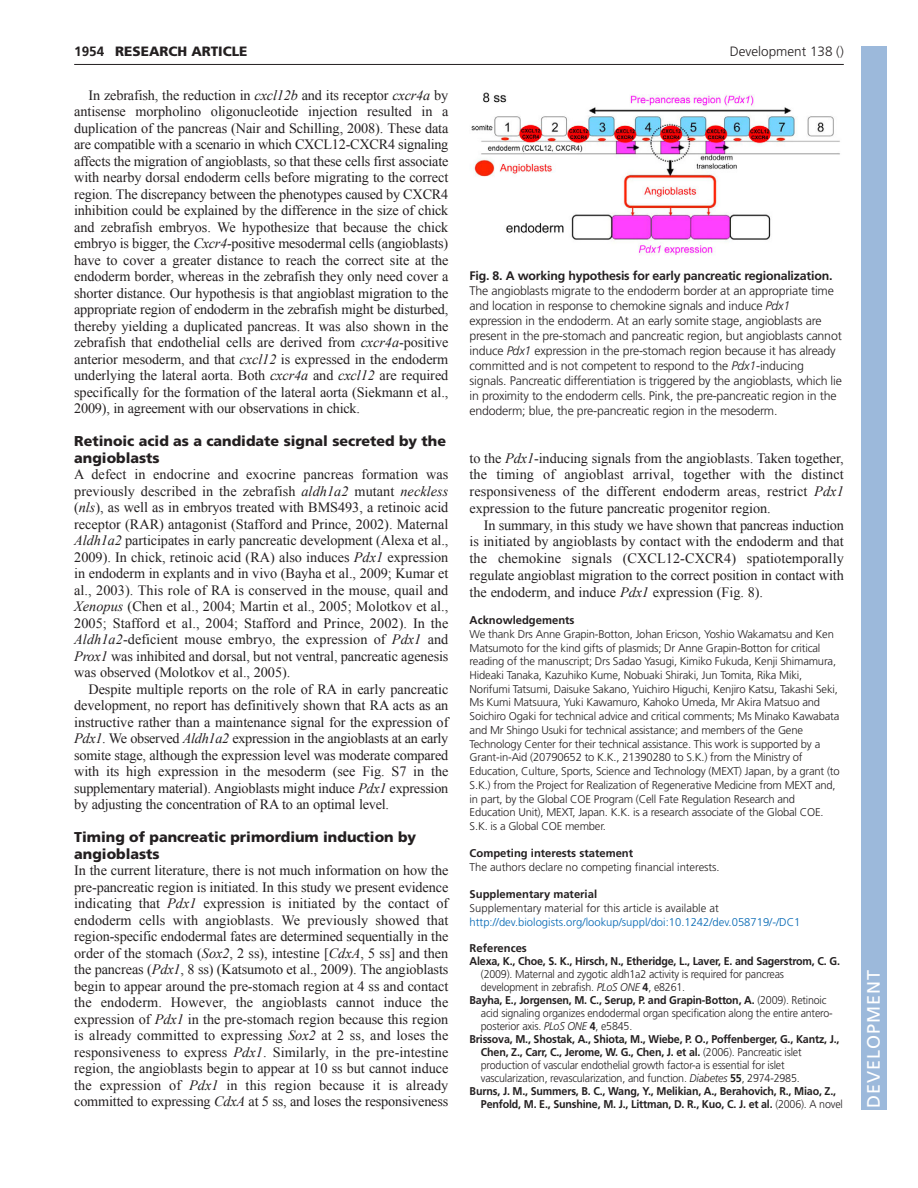
<style>
.page{position:relative;width:918px;height:1188px;background:#fff}
.page>*{position:absolute;margin:0;border:0;box-sizing:border-box;transform-origin:0 0}
.t1{font:18px "Frutiger LT Std";letter-spacing:.055em;color:#fff}
.t2{font:14.25px/16.5px "Times New Roman";letter-spacing:-.01em;color:#231f20;text-align:justify}
.t3{font:900 14.25px/16.5px "Frutiger LT Std";color:#231f20}
.t4{font:300 13.5px "Frutiger LT Std";color:#231f20}
.t5{font:900 13.5px "Frutiger LT Std";color:#231f20}
.t6{font:700 13.5px "Frutiger LT Std";color:#231f20}
.t7{font:300 12.3px/15px "Frutiger LT Std";letter-spacing:-.015em;color:#231f20}
.t8{font:700 12.3px "Frutiger LT Std";letter-spacing:-.015em;color:#231f20}
.t9{font:300 11.25px/13.8px "Frutiger LT Std";letter-spacing:-.015em;color:#231f20}
.t10{font:300 11.25px "Frutiger LT Std";letter-spacing:-.015em;color:#231f20;scale:.95 1}
.t11{font:700 11.25px "Frutiger LT Std";letter-spacing:-.015em;color:#231f20;scale:.95 1}
.t12{font:700 11.25px/13px "Frutiger LT Std";letter-spacing:-.015em;color:#231f20}
.t13{font:300 11.25px "Frutiger LT Std";color:#0166b3}
.s1{font-style:italic}
.s2{font-weight:700}
.s3{font-weight:300}
</style>
<div class="page">
<hr style="left:74px;top:64px;width:770px;height:1px;background:#231f20">
<img style="left:471px;top:92px;width:369px;height:163px">
<div style="left:861px;top:46px;width:25px;height:1064px;background:#9cb9db"></div>
<p class="t5" style="left:115px;top:46px;width:134px">RESEARCH ARTICLE</p>
<p class="t4" style="left:730px;top:46px;width:116px">Development 138 ()</p>
<p class="t6" style="left:74px;top:46px;width:32px">1954</p>
<p class="t2" style="left:74px;top:87px;width:376px;text-indent:14px">In zebrafish, the reduction in <span class="s1">cxcl12b</span> and its receptor <span class="s1">cxcr4a</span> by antisense morpholino oligonucleotide injection resulted in a duplication of the pancreas (Nair and Schilling, 2008). These data are compatible with a scenario in which CXCL12-CXCR4 signaling affects the migration of angioblasts, so that these cells first associate with nearby dorsal endoderm cells before migrating to the correct region. The discrepancy between the phenotypes caused by CXCR4 inhibition could be explained by the difference in the size of chick and zebrafish embryos. We hypothesize that because the chick embryo is bigger, the <span class="s1">Cxcr4-</span>positive mesodermal cells (angioblasts) have to cover a greater distance to reach the correct site at the endoderm border, whereas in the zebrafish they only need cover a shorter distance. Our hypothesis is that angioblast migration to the appropriate region of endoderm in the zebrafish might be disturbed, thereby yielding a duplicated pancreas. It was also shown in the zebrafish that endothelial cells are derived from <span class="s1">cxcr4a</span>-positive anterior mesoderm, and that <span class="s1">cxcl12</span> is expressed in the endoderm underlying the lateral aorta. Both <span class="s1">cxcr4a</span> and <span class="s1">cxcl12</span> are required specifically for the formation of the lateral aorta (Siekmann et al., 2009), in agreement with our observations in chick.</p>
<p class="t3" style="left:74px;top:434px;width:373px">Retinoic acid as a candidate signal secreted by the angioblasts</p>
<p class="t2" style="left:74px;top:466px;width:376px">A defect in endocrine and exocrine pancreas formation was previously described in the zebrafish <span class="s1">aldh1a2</span> mutant <span class="s1">neckless </span>(<span class="s1">nls</span>), as well as in embryos treated with BMS493, a retinoic acid receptor (RAR) antagonist (Stafford and Prince, 2002). Maternal <span class="s1">Aldh1a2</span> participates in early pancreatic development (Alexa et al., 2009). In chick, retinoic acid (RA) also induces <span class="s1">Pdx1</span> expression in endoderm in explants and in vivo (Bayha et al., 2009; Kumar et al., 2003). This role of RA is conserved in the mouse, quail and <span class="s1">Xenopus</span> (Chen et al., 2004; Martin et al., 2005; Molotkov et al., 2005; Stafford et al., 2004; Stafford and Prince, 2002). In the <span class="s1">Aldh1a2</span>-deficient mouse embryo, the expression of <span class="s1">Pdx1</span> and <span class="s1">Prox1</span> was inhibited and dorsal, but not ventral, pancreatic agenesis was observed (Molotkov et al., 2005).</p>
<p class="t2" style="left:74px;top:681px;width:376px;text-indent:14px">Despite multiple reports on the role of RA in early pancreatic development, no report has definitively shown that RA acts as an instructive rather than a maintenance signal for the expression of <span class="s1">Pdx1</span>. We observed <span class="s1">Aldh1a2</span> expression in the angioblasts at an early somite stage, although the expression level was moderate compared with its high expression in the mesoderm (see Fig. S7 in the supplementary material). Angioblasts might induce <span class="s1">Pdx1</span> expression by adjusting the concentration of RA to an optimal level.</p>
<p class="t3" style="left:74px;top:830px;width:344px">Timing of pancreatic primordium induction by angioblasts</p>
<p class="t2" style="left:74px;top:862px;width:376px">In the current literature, there is not much information on how the pre-pancreatic region is initiated. In this study we present evidence indicating that <span class="s1">Pdx1</span> expression is initiated by the contact of endoderm cells with angioblasts. We previously showed that region-specific endodermal fates are determined sequentially in the order of the stomach (<span class="s1">Sox2</span>, 2 ss), intestine [<span class="s1">CdxA</span>, 5 ss] and then the pancreas (<span class="s1">Pdx1</span>, 8 ss) (Katsumoto et al., 2009). The angioblasts begin to appear around the pre-stomach region at 4 ss and contact the endoderm. However, the angioblasts cannot induce the expression of <span class="s1">Pdx1</span> in the pre-stomach region because this region is already committed to expressing <span class="s1">Sox2</span> at 2 ss, and loses the responsiveness to express <span class="s1">Pdx1</span>. Similarly, in the pre-intestine region, the angioblasts begin to appear at 10 ss but cannot induce the expression of <span class="s1">Pdx1</span> in this region because it is already committed to expressing <span class="s1">CdxA</span> at 5 ss, and loses the responsiveness</p>
<p class="t8" style="left:470px;top:271px;width:364px">Fig. 8. A working hypothesis for early pancreatic regionalization.</p>
<p class="t7" style="left:470px;top:284px;width:374px">The angioblasts migrate to the endoderm border at an appropriate time and location in response to chemokine signals and induce <span class="s1">Pdx1 </span>expression in the endoderm. At an early somite stage, angioblasts are present in the pre-stomach and pancreatic region, but angioblasts cannot induce <span class="s1">Pdx1</span> expression in the pre-stomach region because it has already committed and is not competent to respond to the <span class="s1">Pdx1</span>-inducing signals. Pancreatic differentiation is triggered by the angioblasts, which lie in proximity to the endoderm cells. Pink, the pre-pancreatic region in the endoderm; blue, the pre-pancreatic region in the mesoderm.</p>
<p class="t2" style="left:470px;top:450px;width:376px">to the <span class="s1">Pdx1</span>-inducing signals from the angioblasts. Taken together, the timing of angioblast arrival, together with the distinct responsiveness of the different endoderm areas, restrict <span class="s1">Pdx1 </span>expression to the future pancreatic progenitor region.</p>
<p class="t2" style="left:470px;top:517px;width:376px;text-indent:14px">In summary, in this study we have shown that pancreas induction is initiated by angioblasts by contact with the endoderm and that the chemokine signals (CXCL12-CXCR4) spatiotemporally regulate angioblast migration to the correct position in contact with the endoderm, and induce <span class="s1">Pdx1</span> expression (Fig. 8).</p>
<p class="t12" style="left:470px;top:615px;width:106px">Acknowledgements</p>
<p class="t9" style="left:470px;top:628px;width:372px">We thank Drs Anne Grapin-Botton, Johan Ericson, Yoshio Wakamatsu and Ken Matsumoto for the kind gifts of plasmids; Dr Anne Grapin-Botton for critical reading of the manuscript; Drs Sadao Yasugi, Kimiko Fukuda, Kenji Shimamura, Hideaki Tanaka, Kazuhiko Kume, Nobuaki Shiraki, Jun Tomita, Rika Miki, Norifumi Tatsumi, Daisuke Sakano, Yuichiro Higuchi, Kenjiro Katsu, Takashi Seki, Ms Kumi Matsuura, Yuki Kawamuro, Kahoko Umeda, Mr Akira Matsuo and Soichiro Ogaki for technical advice and critical comments; Ms Minako Kawabata and Mr Shingo Usuki for technical assistance; and members of the Gene Technology Center for their technical assistance. This work is supported by a Grant-in-Aid (20790652 to K.K., 21390280 to S.K.) from the Ministry of Education, Culture, Sports, Science and Technology (MEXT) Japan, by a grant (to S.K.) from the Project for Realization of Regenerative Medicine from MEXT and, in part, by the Global COE Program (Cell Fate Regulation Research and Education Unit), MEXT, Japan. K.K. is a research associate of the Global COE.<br>S.K. is a Global COE member.</p>
<p class="t12" style="left:470px;top:848px;width:165px">Competing interests statement</p>
<p class="t9" style="left:470px;top:861px;width:252px">The authors declare no competing financial interests.</p>
<p class="t12" style="left:470px;top:889px;width:129px">Supplementary material</p>
<p class="t9" style="left:470px;top:902px;width:251px">Supplementary material for this article is available at</p>
<p class="t13" style="left:470px;top:918px;width:332px">http://dev.biologists.org/lookup/suppl/doi:10.1242/dev.058719/-/DC1</p>
<p class="t12" style="left:470px;top:942px;width:372px">References<br>Alexa, K., Choe, S. K., Hirsch, N., Etheridge, L., Laver, E. and Sagerstrom, C. G.</p>
<p class="t10" style="left:481px;top:969px;width:321px">(2009). Maternal and zygotic aldh1a2 activity is required for pancreas</p>
<p class="t10" style="left:481px;top:982px;width:217px">development in zebrafish. <span class="s1">PLoS ONE</span> <span class="s2">4</span>, e8261.</p>
<p class="t11" style="left:470px;top:995px;width:377px">Bayha, E., Jorgensen, M. C., Serup, P. and Grapin-Botton, A. <span class="s3">(2009). Retinoic</span></p>
<p class="t10" style="left:481px;top:1008px;width:372px">acid signaling organizes endodermal organ specification along the entire antero-</p>
<p class="t10" style="left:481px;top:1021px;width:161px">posterior axis. <span class="s1">PLoS ONE</span> <span class="s2">4</span>, e5845.</p>
<p class="t11" style="left:470px;top:1034px;width:391px">Brissova, M., Shostak, A., Shiota, M., Wiebe, P. O., Poffenberger, G., Kantz, J.,</p>
<p class="t11" style="left:481px;top:1047px;width:339px">Chen, Z., Carr, C., Jerome, W. G., Chen, J. et al. <span class="s3">(2006). Pancreatic islet</span></p>
<p class="t10" style="left:481px;top:1060px;width:321px">production of vascular endothelial growth factor-a is essential for islet</p>
<p class="t10" style="left:481px;top:1073px;width:337px">vascularization, revascularization, and function. <span class="s1">Diabetes</span> <span class="s2">55</span>, 2974-2985.</p>
<p class="t11" style="left:470px;top:1086px;width:387px">Burns, J. M., Summers, B. C., Wang, Y., Melikian, A., Berahovich, R., Miao, Z.,</p>
<p class="t11" style="left:481px;top:1099px;width:383px">Penfold, M. E., Sunshine, M. J., Littman, D. R., Kuo, C. J. et al. <span class="s3">(2006). A novel</span></p>
<p class="t1" style="left:863px;top:1108px;width:140px;rotate:-90deg">DEVELOPMENT</p>
</div>
